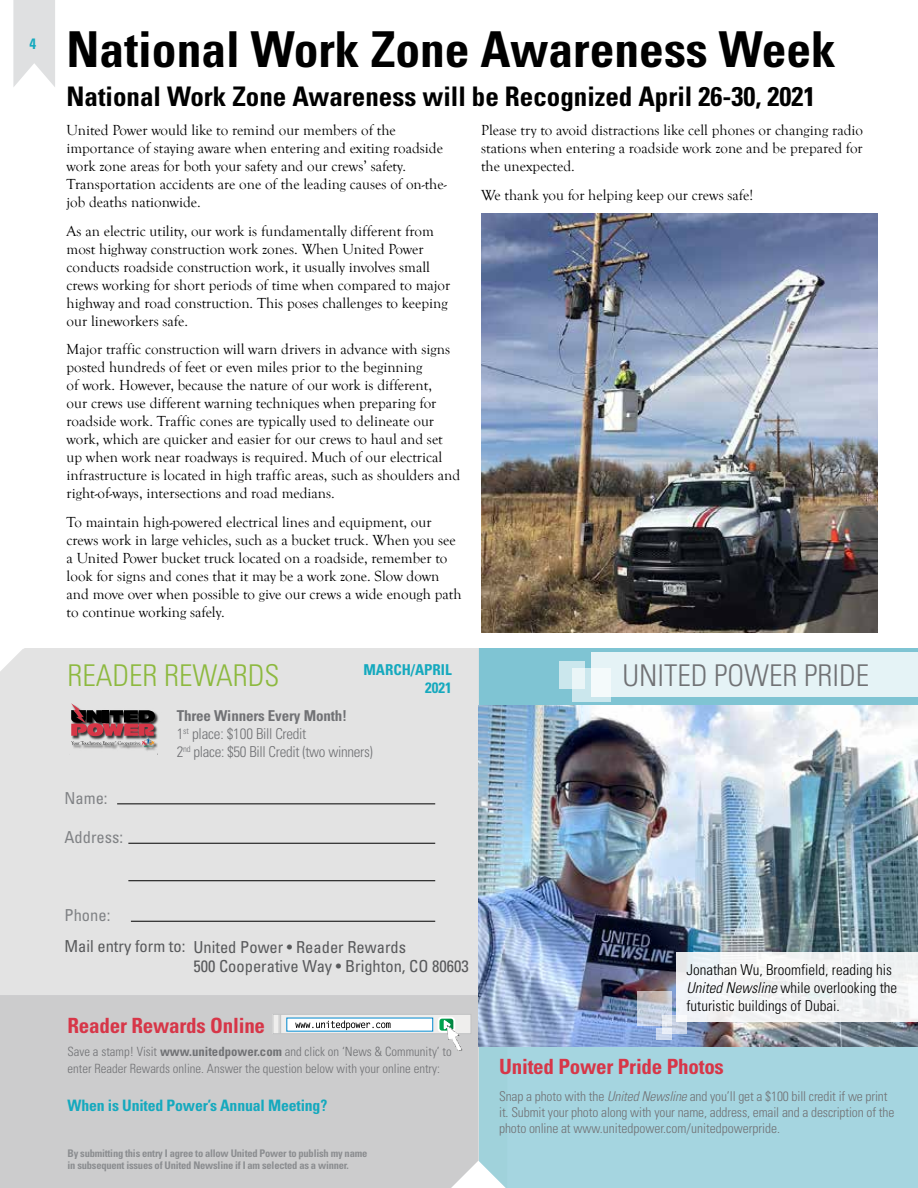
<style>
.page{position:relative;width:918px;height:1188px;background:#fff}
.page>*{position:absolute;margin:0;border:0;box-sizing:border-box;transform-origin:0 0}
.t1{font:700 condensed 49.5px "Univers";color:#000}
.t2{font:300 condensed 30px "Univers";color:#717275}
.t3{font:300 condensed 30px "Univers";color:#8db93f}
.t4{font:700 condensed 27px "Univers";color:#000}
.t5{font:700 condensed 21px "Univers";letter-spacing:-.01em;color:#d73648}
.t6{font:condensed 16.5px/19.5px "Univers";color:#58595b}
.t7{font:condensed 16.5px "Univers";color:#808285}
.t8{font:700 condensed 15.75px "Univers";letter-spacing:-.01em;color:#15a9be}
.t9{font:15px/18px "Goudy Old Style T";color:#000}
.t10{font:300 condensed 15px/18px "Univers";color:#000}
.t11{font:300 condensed 15px/18px "Univers";letter-spacing:-.02em;color:#717275}
.t12{font:700 condensed 15px/18px "Univers";color:#15a9be;text-align:right}
.t13{font:300 condensed 13.5px/16.2px "Univers";letter-spacing:-.01em;color:#717275}
.t14{font:300 condensed 12.75px/16.5px "Univers";color:#717275}
.t15{font:700 condensed 10.5px/12px "Univers";letter-spacing:-.02em;color:#8b8d90}
.s1{font-weight:700}
.s2{font-style:italic}
</style>
<div class="page">
<div style="left:481px;top:648px;width:437px;height:57px;background:#7fc4d3"></div>
<svg style="left:0;top:648px;width:481px;height:540px;background:#dadadb"></svg>
<svg style="left:572px;top:668px;width:38px;height:34px"></svg>
<svg style="left:559px;top:661px;width:25px;height:27px"></svg>
<div style="left:591px;top:652px;width:327px;height:45px;background:#e5f3f6"></div>
<div style="left:479px;top:1047px;width:439px;height:141px;background:#a5d5e0"></div>
<svg style="left:451px;top:1161px;width:55px;height:27px"></svg>
<svg style="left:267px;top:1005px;width:206px;height:47px;background:#ccd2d4"></svg>
<hr style="left:117px;top:803px;width:318px;height:1px;background:#000">
<hr style="left:128px;top:843px;width:307px;height:1px;background:#000">
<hr style="left:128px;top:880px;width:307px;height:1px;background:#000">
<hr style="left:131px;top:921px;width:304px;height:1px;background:#000">
<img style="left:479px;top:705px;width:439px;height:342px">
<div style="left:677px;top:953px;width:241px;height:69px;background:#f2f3f5"></div>
<svg style="left:637px;top:991px;width:35px;height:35px"></svg>
<svg style="left:662px;top:1015px;width:24px;height:19px"></svg>
<svg style="left:657px;top:1028px;width:15px;height:12px"></svg>
<svg style="left:13px;top:0;width:42px;height:87px;background:#e3e4e5"></svg>
<svg style="left:0;top:648px;width:25px;height:24px"></svg>
<div style="left:71px;top:704px;width:91px;height:54px;background:#e3e3e3"></div>
<svg style="left:69px;top:701px;width:89px;height:57px"></svg>
<img style="left:481px;top:214px;width:397px;height:419px">
<p class="t12" style="left:29px;top:35px;width:8px">4</p>
<h1 class="t1" style="left:67px;top:19px;width:771px">National Work Zone Awareness Week</h1>
<h3 class="t4" style="left:67px;top:80px;width:750px">National Work Zone Awareness will be Recognized April 26-30, 2021</h3>
<p class="t9" style="left:67px;top:121px;width:381px">United Power would like to remind our members of the importance of staying aware when entering and exiting roadside work zone areas for both your safety and our crews’ safety.<br>Transportation accidents are one of the leading causes of on-the&shy;job deaths nationwide.</p>
<p class="t9" style="left:67px;top:222px;width:385px">As an electric utility, our work is fundamentally different from most highway construction work zones. When United Power conducts roadside construction work, it usually involves small crews working for short periods of time when compared to major highway and road construction. This poses challenges to keeping our lineworkers safe.</p>
<p class="t9" style="left:67px;top:341px;width:395px">Major traffic construction will warn drivers in advance with signs posted hundreds of feet or even miles prior to the beginning<br>of work. However, because the nature of our work is different,<br>our crews use different warning techniques when preparing for roadside work. Traffic cones are typically used to delineate our work, which are quicker and easier for our crews to haul and set up when work near roadways is required. Much of our electrical infrastructure is located in high traffic areas, such as shoulders and right-of-ways, intersections and road medians.</p>
<p class="t9" style="left:67px;top:514px;width:396px">To maintain high-powered electrical lines and equipment, our crews work in large vehicles, such as a bucket truck. When you see a United Power bucket truck located on a roadside, remember to look for signs and cones that it may be a work zone. Slow down and move over when possible to give our crews a wide enough path to continue working safely.</p>
<p class="t9" style="left:481px;top:121px;width:383px;text-align:justify">Please try to avoid distractions like cell phones or changing radio stations when entering a roadside work zone and be prepared for the unexpected.</p>
<p class="t9" style="left:481px;top:186px;width:273px">We thank you for helping keep our crews safe!</p>
<p class="t12" style="left:363px;top:660px;width:90px">MARCH/APRIL<br>2021</p>
<h2 class="t3" style="left:68px;top:658px;width:214px">READER REWARDS</h2>
<p class="t11" style="left:177px;top:707px;width:198px"><span class="s1">Three Winners Every Month!<br></span>1<sup>st</sup> place: $100 Bill Credit<br>2<sup>nd</sup> place: $50 Bill Credit (two winners)</p>
<p class="t7" style="left:64px;top:787px;width:45px">Name:</p>
<p class="t7" style="left:64px;top:826px;width:60px">Address:</p>
<p class="t7" style="left:64px;top:904px;width:47px">Phone:</p>
<p class="t6" style="left:64px;top:936px;width:122px">Mail entry form to:</p>
<p class="t6" style="left:194px;top:937px;width:277px">United Power • Reader Rewards<br>500 Cooperative Way • Brighton, CO 80603</p>
<h3 class="t5" style="left:68px;top:1012px;width:199px">Reader Rewards Online</h3>
<p class="t14" style="left:68px;top:1043px;width:386px">Save a stamp! Visit <span class="s1">www.unitedpower.com</span> and click on ‘News &amp; Community’ to enter Reader Rewards online. Answer the question below with your online entry:</p>
<p class="t8" style="left:68px;top:1096px;width:261px">When is United Power’s Annual Meeting?</p>
<p class="t15" style="left:68px;top:1147px;width:301px">By submitting this entry I agree to allow United Power to publish my name in subsequent issues of United Newsline if I am selected as a winner.</p>
<h2 class="t2" style="left:622px;top:658px;width:248px">UNITED POWER PRIDE</h2>
<p class="t10" style="left:686px;top:960px;width:212px">Jonathan Wu, Broomfield, reading his<br><span class="s2">United Newsline</span> while overlooking the futuristic buildings of Dubai.</p>
<h3 class="t5" style="left:499px;top:1054px;width:226px">United Power Pride Photos</h3>
<p class="t13" style="left:499px;top:1088px;width:397px">Snap a photo with the <span class="s2">United Newsline</span> and you’ll get a $100 bill credit if we print it. Submit your photo along with your name, address, email and a description of the photo online at www.unitedpower.com/unitedpowerpride.</p>
</div>
